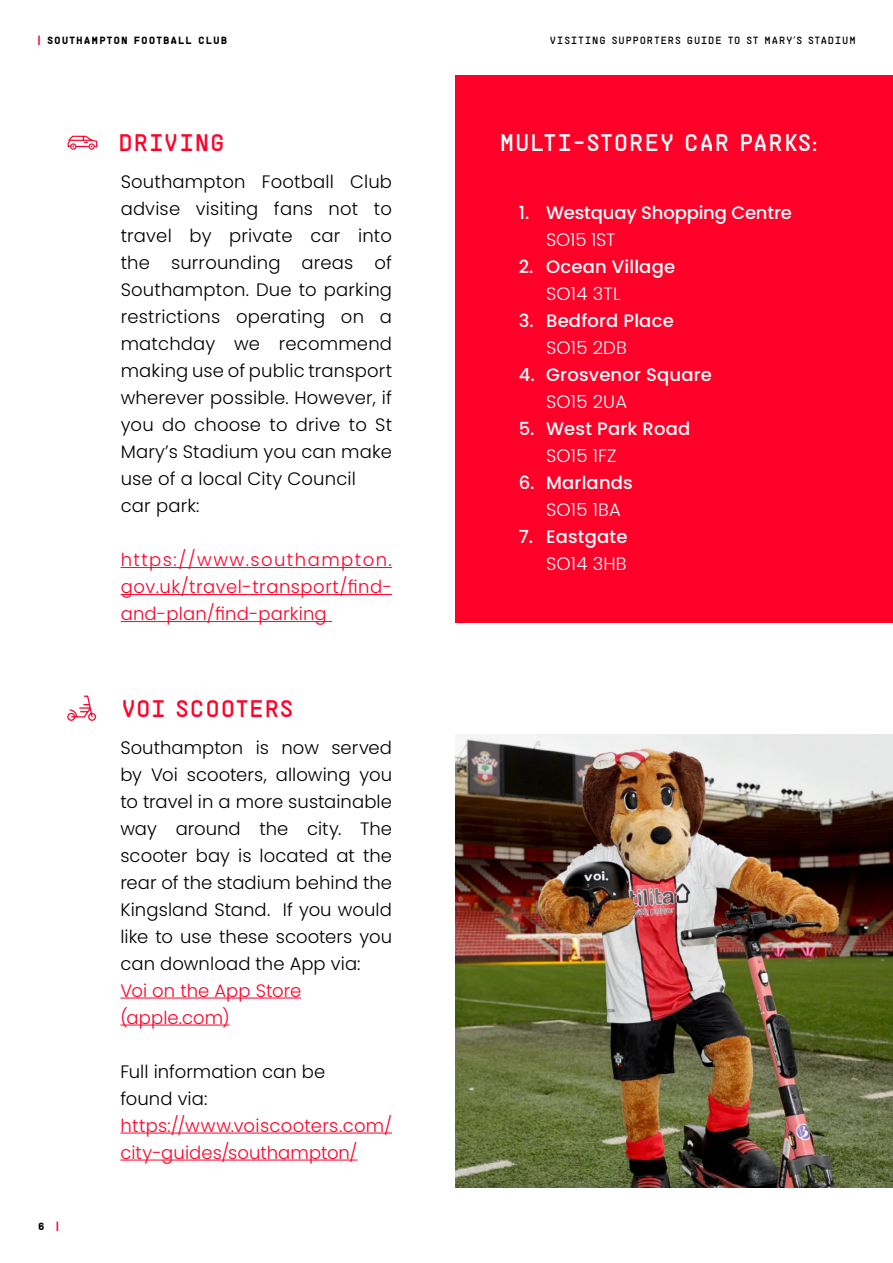
<style>
.page{position:relative;width:893px;height:1263px;background:#fff}
.page>*{position:absolute;margin:0;border:0;box-sizing:border-box;transform-origin:0 0}
.t1{font:24px "Saints";letter-spacing:-.02em;color:#fff}
.t2{font:24px "Saints";letter-spacing:-.02em;color:#ff0028}
.t3{font:300 18px/27px "Poppins";letter-spacing:.01em;color:#000}
.t4{font:300 18px/27px "Poppins";letter-spacing:.01em;color:#ff0028}
.t5{font:500 18px "Poppins";letter-spacing:.01em;color:#fff}
.t6{font:300 18px "Poppins";letter-spacing:.01em;color:#fff}
.t7{font:500 18px "Poppins";letter-spacing:-.01em;color:#fff}
.t8{font:10.5px "Saints";letter-spacing:.03em;color:#000}
.t9{font:700 10.5px "Saints";letter-spacing:.025em;color:#000}
.s1{color:#ff0028}
</style>
<div class="page">
<hr style="left:121px;top:567px;width:271px;height:1px;background:#ff0028">
<hr style="left:121px;top:594px;width:271px;height:1px;background:#ff0028">
<hr style="left:121px;top:621px;width:211px;height:1px;background:#ff0028">
<div style="left:455px;top:75px;width:438px;height:547px;background:#ff0028"></div>
<svg style="left:67px;top:135px;width:31px;height:15px"></svg>
<hr style="left:120px;top:997px;width:181px;height:1px;background:#ff0028">
<hr style="left:120px;top:1024px;width:110px;height:1px;background:#ff0028">
<hr style="left:120px;top:1132px;width:272px;height:1px;background:#ff0028">
<hr style="left:120px;top:1159px;width:237px;height:1px;background:#ff0028">
<img style="left:455px;top:735px;width:438px;height:453px">
<svg style="left:67px;top:695px;width:30px;height:26px"></svg>
<p class="t9" style="left:37px;top:32px;width:192px"><span class="s1">|</span> SOUTHAMPTON FOOTBALL CLUB</p>
<p class="t8" style="left:549px;top:33px;width:308px">VISITING SUPPORTERS GUIDE TO ST MARY’S STADIUM</p>
<p class="t9" style="left:38px;top:1219px;width:23px">6 <span class="s1">|</span></p>
<h1 class="t2" style="left:118px;top:126px;width:109px">DRIVING</h1>
<p class="t3" style="left:121px;top:168px;width:273px">Southampton Football Club advise visiting fans not to travel by private car into the surrounding areas of<br>Southampton. Due to parking restrictions operating on a matchday we recommend making use of public transport wherever possible. However, if you do choose to drive to St<br>Mary’s Stadium you can make use of a local City Council<br>car park:</p>
<p class="t4" style="left:121px;top:546px;width:273px;text-align:justify">https://www.southampton. gov.uk/travel-transport/find&shy;and-plan/find-parking</p>
<h1 class="t2" style="left:121px;top:692px;width:175px">VOI SCOOTERS</h1>
<p class="t3" style="left:120px;top:734px;width:273px;text-align:justify">Southampton is now served by Voi scooters, allowing you to travel in a more sustainable way around the city. The scooter bay is located at the rear of the stadium behind the Kingsland Stand. If you would like to use these scooters you can download the App via:</p>
<p class="t4" style="left:120px;top:977px;width:182px">Voi on the App Store (apple.com)</p>
<p class="t3" style="left:120px;top:1058px;width:207px">Full information can be found via:</p>
<p class="t4" style="left:120px;top:1112px;width:273px">https://www.voiscooters.com/ city-guides/southampton/</p>
<h1 class="t1" style="left:499px;top:126px;width:320px">MULTI-STOREY CAR PARKS:</h1>
<p class="t5" style="left:519px;top:202px;width:12px">1.</p>
<p class="t5" style="left:519px;top:256px;width:16px">2.</p>
<p class="t5" style="left:519px;top:310px;width:16px">3.</p>
<p class="t5" style="left:519px;top:364px;width:17px">4.</p>
<p class="t5" style="left:519px;top:418px;width:17px">5.</p>
<p class="t5" style="left:519px;top:472px;width:17px">6.</p>
<p class="t5" style="left:519px;top:526px;width:16px">7.</p>
<p class="t7" style="left:546px;top:202px;width:247px">Westquay Shopping Centre</p>
<p class="t6" style="left:546px;top:229px;width:71px">SO15 1ST</p>
<p class="t5" style="left:546px;top:256px;width:131px">Ocean Village</p>
<p class="t6" style="left:546px;top:283px;width:76px">SO14 3TL</p>
<p class="t5" style="left:546px;top:310px;width:129px">Bedford Place</p>
<p class="t6" style="left:546px;top:337px;width:82px">SO15 2DB</p>
<p class="t5" style="left:546px;top:364px;width:167px">Grosvenor Square</p>
<p class="t6" style="left:546px;top:391px;width:82px">SO15 2UA</p>
<p class="t5" style="left:546px;top:418px;width:146px">West Park Road</p>
<p class="t6" style="left:546px;top:445px;width:72px">SO15 1FZ</p>
<p class="t5" style="left:546px;top:472px;width:88px">Marlands</p>
<p class="t6" style="left:546px;top:499px;width:76px">SO15 1BA</p>
<p class="t5" style="left:546px;top:526px;width:83px">Eastgate</p>
<p class="t6" style="left:546px;top:553px;width:82px">SO14 3HB</p>
</div>
